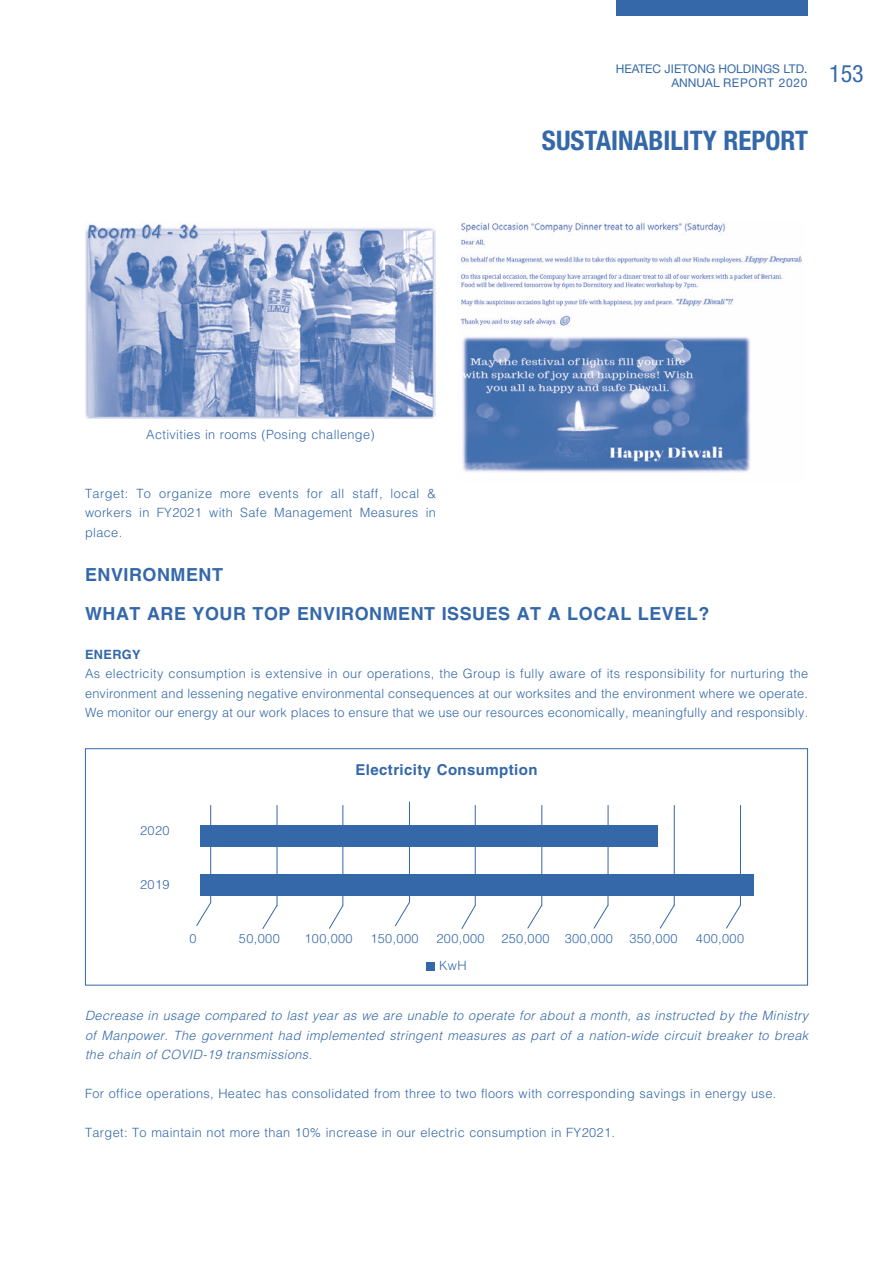
<style>
.page{position:relative;width:893px;height:1263px;background:#fff}
.page>*{position:absolute;margin:0;border:0;box-sizing:border-box;transform-origin:0 0}
.t1{font:700 condensed 27px "Helvetica Neue LT Std";color:#3468a9}
.t2{font:condensed 24px "Helvetica Neue LT Std";color:#3468a9}
._00_E_Body_Text{font:700 18px "Helvetica LT Std";letter-spacing:.03em;color:#3468a9}
._00_E_Body_Text-2{font:700 15px "Helvetica LT Std";letter-spacing:.03em;color:#3468a9}
._00_E_Body_Text-3{font:300 12.75px/19.5px "Helvetica LT Std";letter-spacing:.03em;color:#3468a9;text-align:justify}
._00_E_Body_Text-4{font:italic 300 12.75px/19.5px "Helvetica LT Std";letter-spacing:.03em;color:#3468a9;text-align:justify}
._00_E_Body_Text-5{font:700 12.75px "Helvetica LT Std";letter-spacing:.03em;color:#3468a9}
.t3{font:12px/14.4px "Helvetica Neue LT Std";color:#3468a9;text-align:right}
</style>
<div class="page">
<div style="left:616px;top:0;width:192px;height:16px;background:#3468a9"></div>
<div style="left:85px;top:748px;width:723px;height:237px;border:1px solid #3468a9"></div>
<div style="left:200px;top:825px;width:457px;height:22px;background:#3468a9"></div>
<div style="left:200px;top:874px;width:554px;height:22px;background:#3468a9"></div>
<hr style="left:210px;top:805px;width:1px;height:98px;background:#3468a9">
<svg style="left:196px;top:901px;width:16px;height:25px"></svg>
<hr style="left:277px;top:805px;width:1px;height:101px;background:#3468a9">
<svg style="left:262px;top:904px;width:16px;height:25px"></svg>
<hr style="left:342px;top:805px;width:1px;height:101px;background:#3468a9">
<svg style="left:329px;top:904px;width:15px;height:25px"></svg>
<hr style="left:409px;top:801px;width:1px;height:101px;background:#3468a9">
<svg style="left:394px;top:902px;width:16px;height:25px"></svg>
<hr style="left:475px;top:805px;width:1px;height:100px;background:#3468a9">
<svg style="left:461px;top:904px;width:15px;height:25px"></svg>
<hr style="left:541px;top:805px;width:1px;height:101px;background:#3468a9">
<svg style="left:527px;top:904px;width:16px;height:25px"></svg>
<hr style="left:608px;top:805px;width:1px;height:101px;background:#3468a9">
<svg style="left:593px;top:904px;width:16px;height:25px"></svg>
<hr style="left:740px;top:805px;width:1px;height:100px;background:#3468a9">
<svg style="left:726px;top:905px;width:15px;height:24px"></svg>
<hr style="left:674px;top:805px;width:1px;height:100px;background:#3468a9">
<svg style="left:659px;top:904px;width:16px;height:25px"></svg>
<div style="left:426px;top:962px;width:9px;height:8px;background:#3468a9"></div>
<img style="left:85px;top:224px;width:351px;height:194px">
<img style="left:457px;top:222px;width:345px;height:251px">
<p class="t3" style="left:616px;top:61px;width:193px">HEATEC JIETONG HOLDINGS LTD.<br>ANNUAL REPORT 2020</p>
<h1 class="t1" style="left:542px;top:124px;width:267px">SUSTAINABILITY REPORT</h1>
<h2 class="t2" style="left:829px;top:60px;width:36px">153</h2>
<p class="_00_E_Body_Text-3" style="left:146px;top:425px;width:230px">Activities in rooms (Posing challenge)</p>
<p class="_00_E_Body_Text-3" style="left:85px;top:483px;width:352px">Target: To organize more events for all staff, local &amp; workers in FY2021 with Safe Management Measures in place.</p>
<p class="_00_E_Body_Text" style="left:85px;top:563px;width:140px">ENVIRONMENT</p>
<p class="_00_E_Body_Text" style="left:85px;top:602px;width:626px">WHAT ARE YOUR TOP ENVIRONMENT ISSUES AT A LOCAL LEVEL?</p>
<p class="_00_E_Body_Text-5" style="left:85px;top:646px;width:57px">ENERGY</p>
<p class="_00_E_Body_Text-3" style="left:85px;top:664px;width:725px">As electricity consumption is extensive in our operations, the Group is fully aware of its responsibility for nurturing the environment and lessening negative environmental consequences at our worksites and the environment where we operate.<br>We monitor our energy at our work places to ensure that we use our resources economically, meaningfully and responsibly.</p>
<p class="_00_E_Body_Text-3" style="left:140px;top:821px;width:31px">2020</p>
<p class="_00_E_Body_Text-3" style="left:140px;top:875px;width:31px">2019</p>
<p class="_00_E_Body_Text-2" style="left:355px;top:760px;width:184px">Electricity Consumption</p>
<p class="_00_E_Body_Text-3" style="left:190px;top:928px;width:9px">0</p>
<p class="_00_E_Body_Text-3" style="left:239px;top:928px;width:42px">50,000</p>
<p class="_00_E_Body_Text-3" style="left:304px;top:929px;width:50px">100,000</p>
<p class="_00_E_Body_Text-3" style="left:370px;top:929px;width:50px">150,000</p>
<p class="_00_E_Body_Text-3" style="left:436px;top:929px;width:50px">200,000</p>
<p class="_00_E_Body_Text-3" style="left:501px;top:929px;width:50px">250,000</p>
<p class="_00_E_Body_Text-3" style="left:565px;top:929px;width:50px">300,000</p>
<p class="_00_E_Body_Text-3" style="left:629px;top:929px;width:50px">350,000</p>
<p class="_00_E_Body_Text-3" style="left:696px;top:929px;width:50px">400,000</p>
<p class="_00_E_Body_Text-3" style="left:439px;top:956px;width:29px">KwH</p>
<p class="_00_E_Body_Text-4" style="left:85px;top:1006px;width:725px">Decrease in usage compared to last year as we are unable to operate for about a month, as instructed by the Ministry of Manpower. The government had implemented stringent measures as part of a nation-wide circuit breaker to break the chain of COVID-19 transmissions.</p>
<p class="_00_E_Body_Text-3" style="left:85px;top:1084px;width:693px">For office operations, Heatec has consolidated from three to two floors with corresponding savings in energy use.</p>
<p class="_00_E_Body_Text-3" style="left:85px;top:1123px;width:531px">Target: To maintain not more than 10% increase in our electric consumption in FY2021.</p>
</div>
